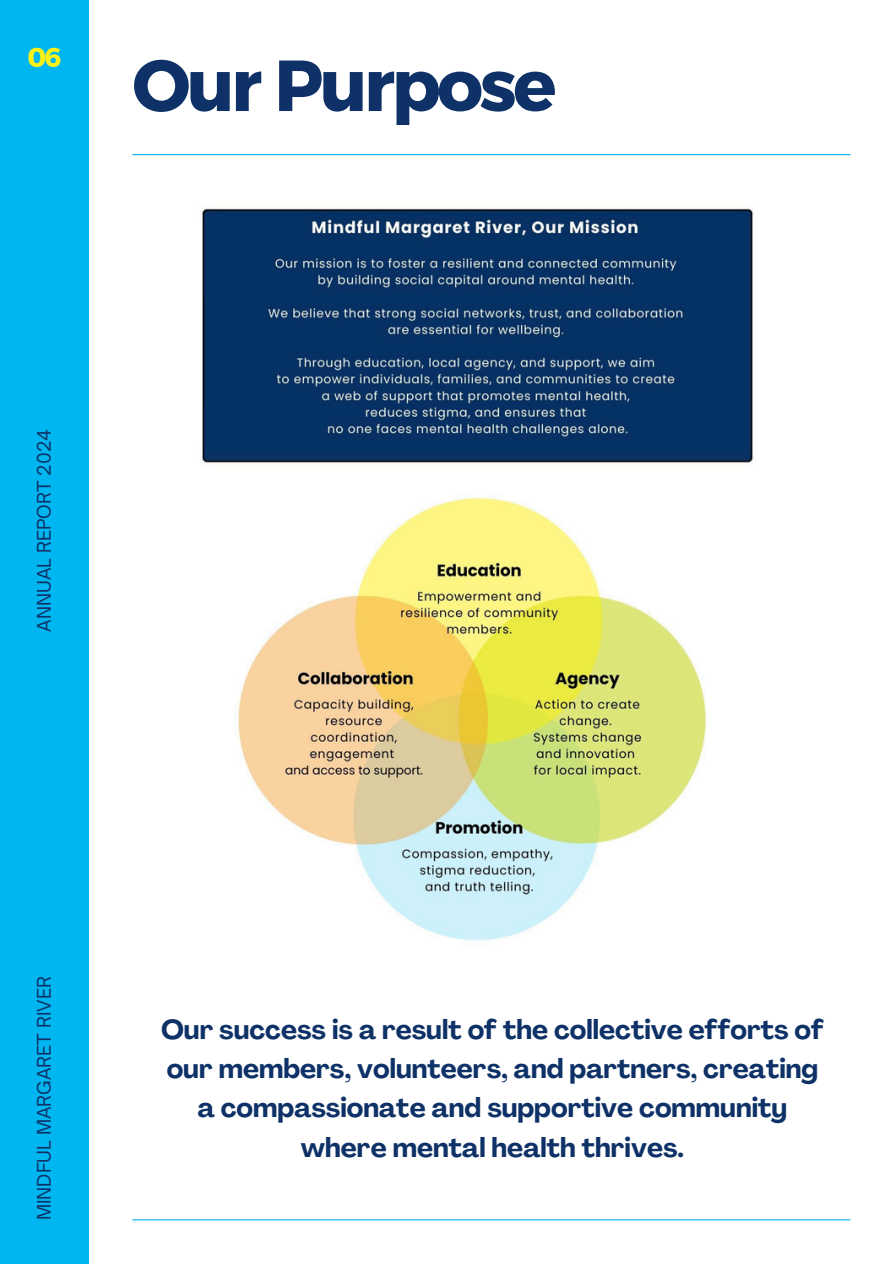
<style>
.page{position:relative;width:894px;height:1264px;background:#fff}
.page>*{position:absolute;margin:0;border:0;box-sizing:border-box;transform-origin:0 0}
.t1{font:72px "Kief Montaser Bold";letter-spacing:-.05em;color:#0e3267}
.t2{font:700 27px/39.3px "Agrandir";color:#0e3267;text-align:center}
.t3{font:27px "Kief Montaser Bold";color:#fff216}
.t4{font:18px "Open Sauce One";color:#0e3267}
</style>
<div class="page">
<div style="left:0;top:0;width:89px;height:1263px;background:#00b6f0"></div>
<hr style="left:132px;top:154px;width:718px;height:1px;background:#00b6f0">
<hr style="left:132px;top:1219px;width:718px;height:1px;background:#00b6f0">
<img style="left:202px;top:208px;width:551px;height:733px">
<p class="t3" style="left:27px;top:41px;width:36px">06</p>
<p class="t1" style="left:132px;top:41px;width:425px">Our Purpose</p>
<p class="t4" style="left:33px;top:631px;width:204px;rotate:-90deg">ANNUAL REPORT 2024</p>
<h1 class="t4" style="left:33px;top:1220px;width:246px;rotate:-90deg">MINDFUL MARGARET RIVER</h1>
<h2 class="t2" style="left:161px;top:1012px;width:664px">Our success is a result of the collective efforts of our members, volunteers, and partners, creating a compassionate and supportive community where mental health thrives.</h2>
</div>
